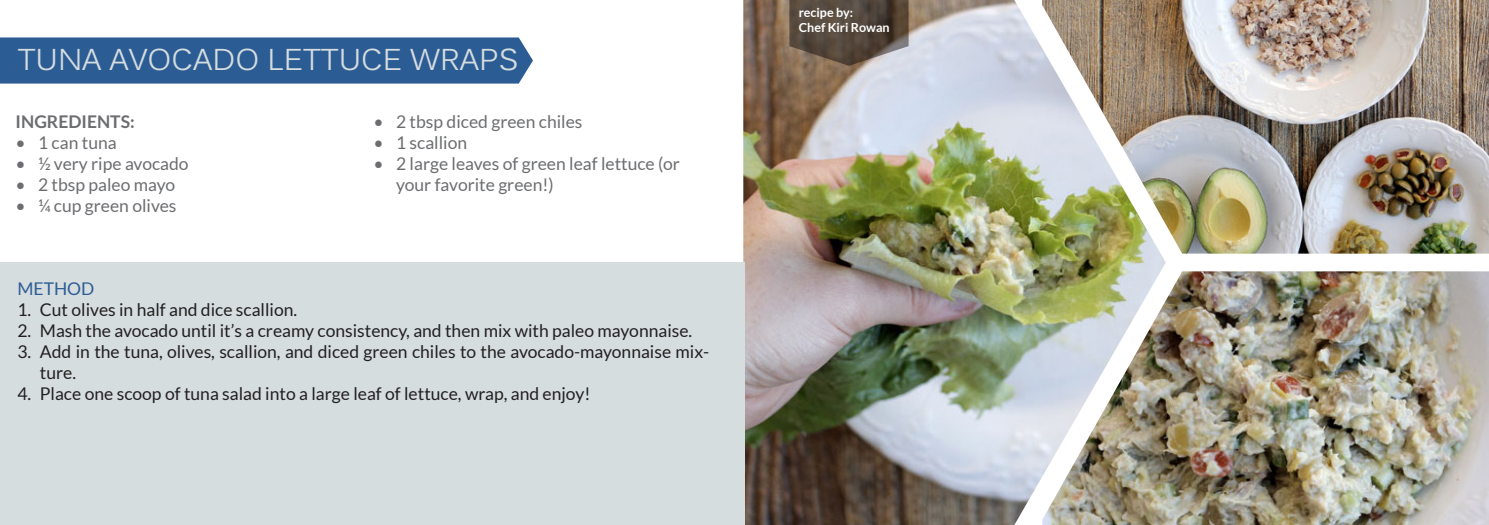
<style>
.page{position:relative;width:1489px;height:525px;background:#fff}
.page>*{position:absolute;margin:0;border:0;box-sizing:border-box;transform-origin:0 0}
.t1{font:30px "Kalinga";color:#d5dddf}
.t2{font:17.5px/21px "Lato";color:#231f20}
.t3{font:17.5px/21px "Lato";color:#6c6d70}
.Heading_2{font:700 17.5px "Lato";color:#6c6d70}
.Body{font:17.5px "Lato";color:#2c5c94}
.Captions{font:700 12.5px "Lato";color:#fff}
</style>
<div class="page">
<img style="left:743px;top:0;width:422px;height:524px">
<img style="left:1042px;top:0;width:446px;height:253px">
<img style="left:1042px;top:271px;width:446px;height:253px">
<svg style="left:789px;top:0;width:119px;height:66px;background:#62554a"></svg>
<div style="left:0;top:262px;width:744px;height:262px;background:#d5dddf"></div>
<div style="left:0;top:37px;width:533px;height:47px;background:#2c5c94"></div>
<p class="t1" style="left:18px;top:40px;width:502px">TUNA AVOCADO LETTUCE WRAPS</p>
<p class="Heading_2" style="left:16px;top:112px;width:121px">INGREDIENTS:</p>
<p class="t3" style="left:16px;top:132px;width:103px">• 1 can tuna</p>
<p class="t3" style="left:16px;top:153px;width:174px">• ½ very ripe avocado</p>
<p class="t3" style="left:16px;top:174px;width:161px">• 2 tbsp paleo mayo</p>
<p class="t3" style="left:16px;top:195px;width:162px">• ¼ cup green olives</p>
<p class="t3" style="left:373px;top:111px;width:210px">• 2 tbsp diced green chiles</p>
<p class="t3" style="left:373px;top:132px;width:95px">• 1 scallion</p>
<p class="t3" style="left:396px;top:153px;width:285px;text-indent:-22px">• 2 large leaves of green leaf lettuce (or your favorite green!)</p>
<p class="Body" style="left:17px;top:279px;width:78px">METHOD</p>
<p class="t2" style="left:17px;top:299px;width:281px">1. Cut olives in half and dice scallion.</p>
<p class="t2" style="left:17px;top:320px;width:676px">2. Mash the avocado until it’s a creamy consistency, and then mix with paleo mayonnaise.</p>
<p class="t2" style="left:40px;top:341px;width:671px;text-indent:-22px">3. Add in the tuna, olives, scallion, and diced green chiles to the avocado-mayonnaise mix&shy;ture.</p>
<p class="t2" style="left:17px;top:383px;width:574px">4. Place one scoop of tuna salad into a large leaf of lettuce, wrap, and enjoy!</p>
<p class="Captions" style="left:798px;top:5px;width:56px">recipe by:</p>
<p class="Captions" style="left:798px;top:20px;width:92px">Chef Kiri Rowan</p>
</div>
